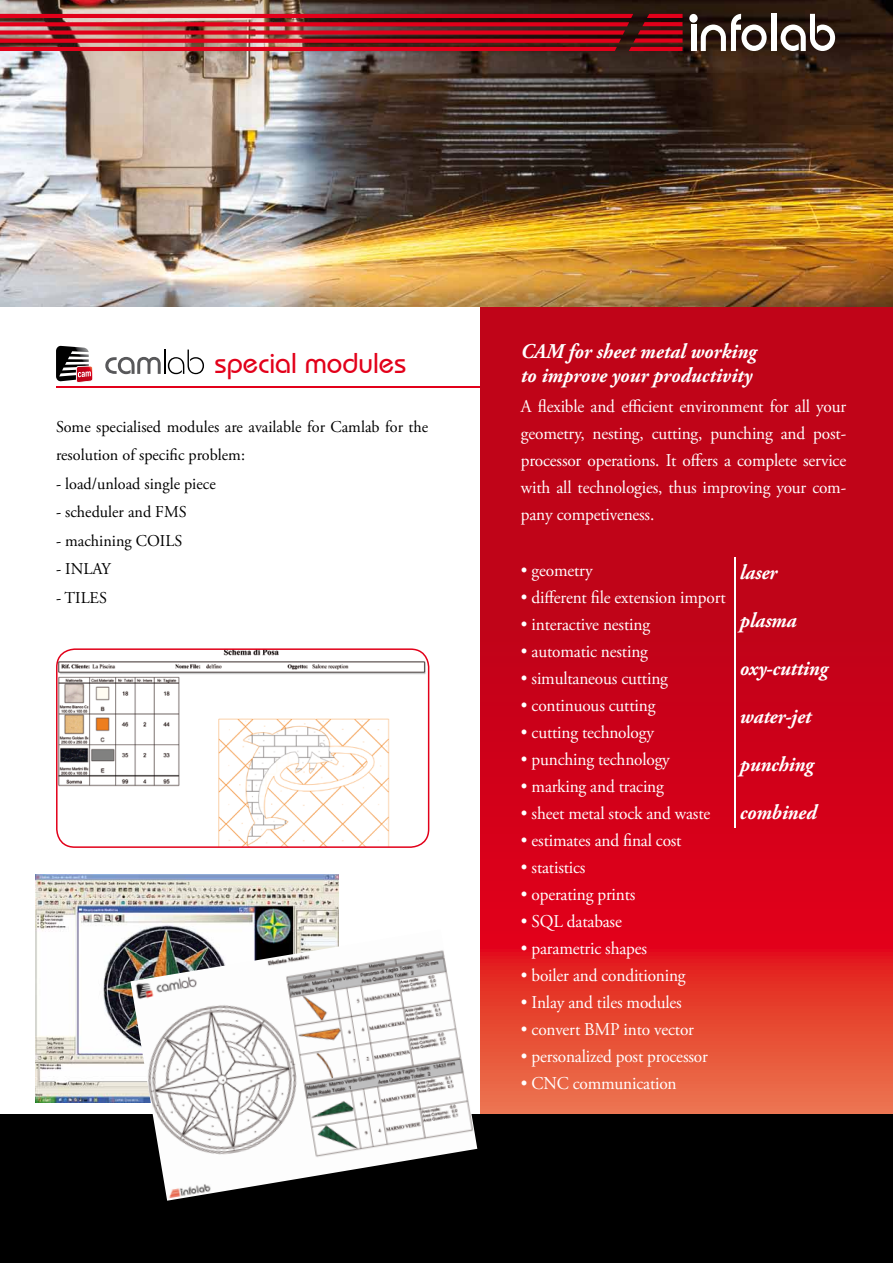
<style>
.page{position:relative;width:893px;height:1263px;background:#fff}
.page>*{position:absolute;margin:0;border:0;box-sizing:border-box;transform-origin:0 0}
.t1{font:500 28.5px "Bauhaus IT Cby BT";color:#e2001a}
.t2{font:italic 700 21px/24px "Adobe Garamond Pro";letter-spacing:-.005em;color:#fff;scale:.95 1}
.t3{font:18px/27px "Adobe Garamond Pro";letter-spacing:-.01em;color:#fff;text-align:justify;scale:.96 1}
.t4{font:16.5px/28.5px "Adobe Garamond Pro";color:#000}
</style>
<div class="page">
<hr style="left:56px;top:386px;width:744px;height:1px;background:#e2001a">
<svg style="left:480px;top:306px;width:413px;height:808px;background:#ce101e"></svg>
<img style="left:0;top:0;width:893px;height:306px">
<svg style="left:781px;top:14px;width:54px;height:37px"></svg>
<div style="left:771px;top:14px;width:5px;height:37px;background:#fff"></div>
<div style="left:689px;top:14px;width:9px;height:9px;background:#fff;border-radius:50%"></div>
<div style="left:691px;top:25px;width:5px;height:26px;background:#fff"></div>
<svg style="left:701px;top:14px;width:66px;height:37px"></svg>
<img style="left:0;top:14px;width:683px;height:37px">
<div style="left:0;top:1114px;width:893px;height:149px;background:#000"></div>
<hr style="left:734px;top:557px;width:2px;height:271px;background:#fff">
<svg style="left:105px;top:350px;width:99px;height:24px"></svg>
<svg style="left:56px;top:346px;width:37px;height:37px"></svg>
<img style="left:57px;top:649px;width:372px;height:198px">
<div style="left:56px;top:648px;width:373px;height:200px;border:2px solid #e2001a;border-radius:18px"></div>
<img style="left:35px;top:874px;width:303px;height:228px">
<img style="left:130px;top:929px;width:347px;height:272px">
<h1 class="t1" style="left:215px;top:345px;width:194px">special modules</h1>
<p class="t2" style="left:521px;top:339px;width:250px">CAM for sheet metal working to improve your productivity</p>
<p class="t3" style="left:521px;top:393px;width:340px">A flexible and efficient environment for all your geometry, nesting, cutting, punching and post&shy;processor operations. It offers a complete service with all technologies, thus improving your com&shy;pany competiveness.</p>
<p class="t4" style="left:56px;top:413px;width:374px">Some specialised modules are available for Camlab for the resolution of specific problem:</p>
<p class="t4" style="left:56px;top:470px;width:161px">- load/unload single piece</p>
<p class="t4" style="left:56px;top:498px;width:132px">- scheduler and FMS</p>
<p class="t4" style="left:56px;top:527px;width:128px">- machining COILS</p>
<p class="t4" style="left:56px;top:555px;width:56px">- INLAY</p>
<p class="t4" style="left:56px;top:584px;width:52px">- TILES</p>
<p class="t2" style="left:740px;top:560px;width:41px">laser</p>
<p class="t2" style="left:740px;top:608px;width:61px">plasma</p>
<p class="t2" style="left:740px;top:656px;width:94px">oxy-cutting</p>
<p class="t2" style="left:740px;top:704px;width:77px">water-jet</p>
<p class="t2" style="left:740px;top:752px;width:79px">punching</p>
<p class="t2" style="left:740px;top:800px;width:82px">combined</p>
<p class="t3" style="left:521px;top:558px;width:76px">• geometry</p>
<p class="t3" style="left:521px;top:585px;width:215px">• different file extension import</p>
<p class="t3" style="left:521px;top:612px;width:136px">• interactive nesting</p>
<p class="t3" style="left:521px;top:639px;width:134px">• automatic nesting</p>
<p class="t3" style="left:521px;top:666px;width:155px">• simultaneous cutting</p>
<p class="t3" style="left:521px;top:693px;width:142px">• continuous cutting</p>
<p class="t3" style="left:521px;top:720px;width:140px">• cutting technology</p>
<p class="t3" style="left:521px;top:747px;width:157px">• punching technology</p>
<p class="t3" style="left:521px;top:774px;width:150px">• marking and tracing</p>
<p class="t3" style="left:521px;top:801px;width:199px">• sheet metal stock and waste</p>
<p class="t3" style="left:521px;top:828px;width:169px">• estimates and final cost</p>
<p class="t3" style="left:521px;top:855px;width:69px">• statistics</p>
<p class="t3" style="left:521px;top:882px;width:121px">• operating prints</p>
<p class="t3" style="left:521px;top:909px;width:107px">• SQL database</p>
<p class="t3" style="left:521px;top:936px;width:133px">• parametric shapes</p>
<p class="t3" style="left:521px;top:963px;width:173px">• boiler and conditioning</p>
<p class="t3" style="left:521px;top:990px;width:169px">• Inlay and tiles modules</p>
<p class="t3" style="left:521px;top:1017px;width:182px">• convert BMP into vector</p>
<p class="t3" style="left:521px;top:1044px;width:196px">• personalized post processor</p>
<p class="t3" style="left:521px;top:1071px;width:164px">• CNC communication</p>
</div>
